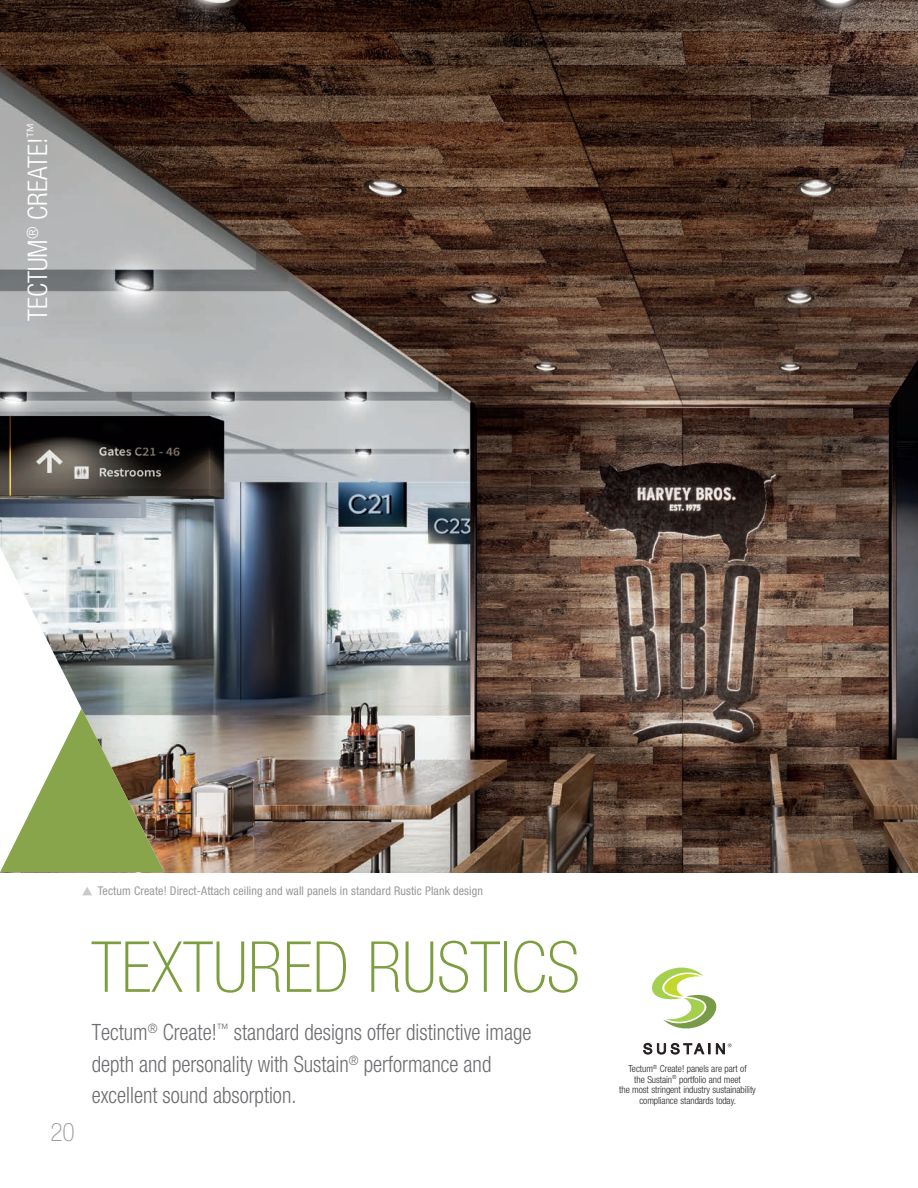
<style>
.page{position:relative;width:918px;height:1188px;background:#fff}
.page>*{position:absolute;margin:0;border:0;box-sizing:border-box;transform-origin:0 0}
.t1{font:100 condensed 70.5px "Helvetica Neue LT Std";color:#7c9e3e}
.t2{font:300 condensed 27px "Helvetica Neue LT Std";color:#fff}
.t3{font:100 condensed 25.5px "Helvetica Neue LT Std";color:#97999c}
.t4{font:300 condensed 22.5px/31.5px "Helvetica Neue LT Std";color:#6c6d70;scale:.94 1}
.t5{font:condensed 12px "Helvetica Neue LT Std";letter-spacing:.01em;color:#97999c}
.t6{font:300 condensed 9.75px/10.5px "Helvetica Neue LT Std";letter-spacing:-.005em;color:#231f20;text-align:center}
</style>
<div class="page">
<div style="left:863px;top:1031px;width:42px;height:42px;border:2px solid #fff;border-radius:50%"></div>
<img style="left:0;top:0;width:918px;height:872px">
<svg style="left:0;top:547px;width:164px;height:161px"></svg>
<svg style="left:0;top:708px;width:164px;height:164px"></svg>
<svg style="left:82px;top:887px;width:10px;height:8px"></svg>
<svg style="left:652px;top:968px;width:65px;height:61px"></svg>
<svg style="left:644px;top:1043px;width:66px;height:11px"></svg>
<svg style="left:716px;top:1044px;width:15px;height:10px"></svg>
<p class="t2" style="left:22px;top:321px;width:201px;rotate:-90deg">TECTUM<sup>®</sup> CREATE!<sup>™</sup></p>
<p class="t3" style="left:50px;top:1118px;width:26px">20</p>
<p class="t5" style="left:98px;top:884px;width:387px">Tectum Create! Direct-Attach ceiling and wall panels in standard Rustic Plank design</p>
<h1 class="t1" style="left:91px;top:927px;width:490px">TEXTURED RUSTICS</h1>
<p class="t4" style="left:92px;top:1017px;width:469px">Tectum<sup>®</sup> Create!<sup>™</sup> standard designs offer distinctive image depth and personality with Sustain<sup>®</sup> performance and excellent sound absorption.</p>
<p class="t6" style="left:619px;top:1063px;width:138px">Tectum<sup>®</sup> Create! panels are part of<br>the Sustain<sup>®</sup> portfolio and meet<br>the most stringent industry sustainability compliance standards today.</p>
</div>
